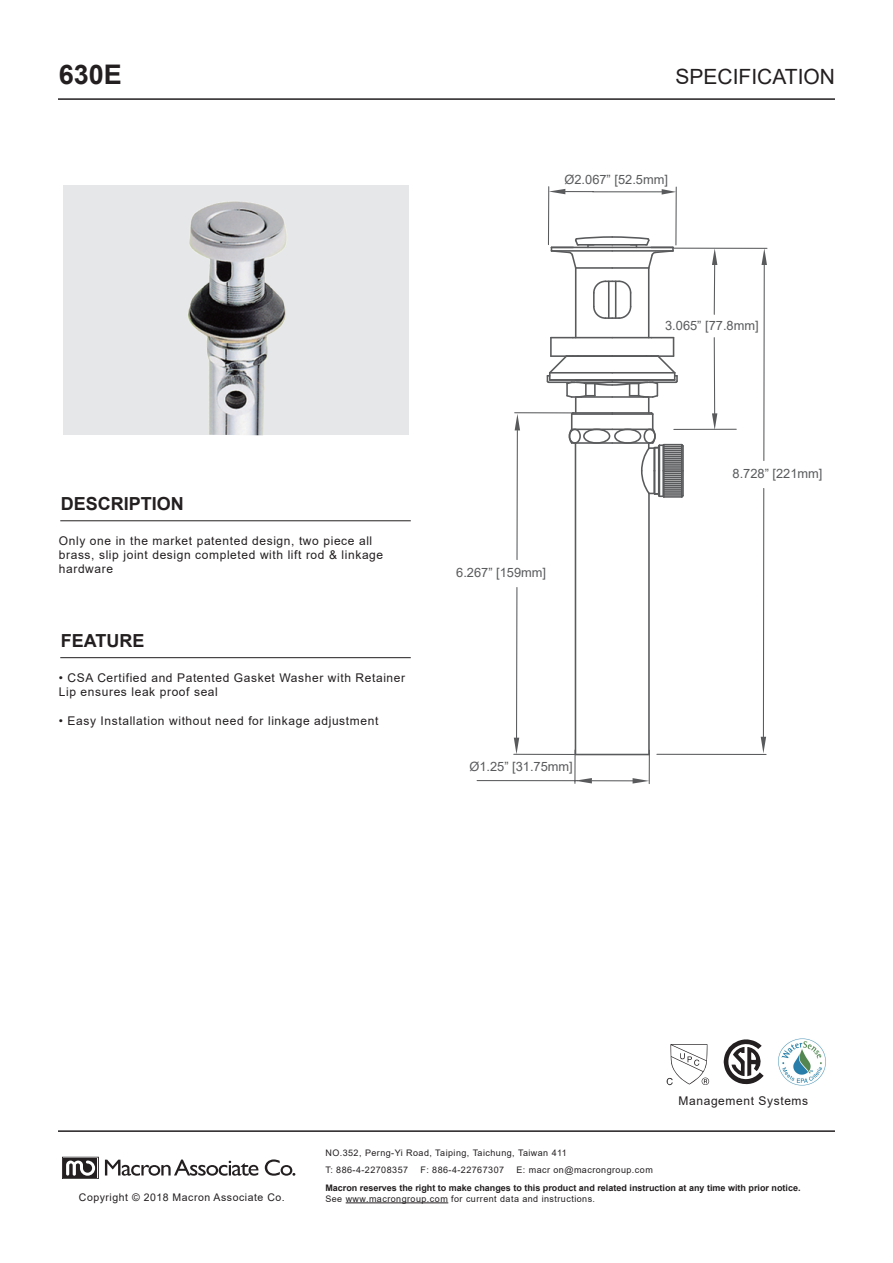
<style>
.page{position:relative;width:893px;height:1263px;background:#fff}
.page>*{position:absolute;margin:0;border:0;box-sizing:border-box;transform-origin:0 0}
.t1{font:700 27px "Arial";color:#231f20}
.t2{font:21px "Arial";color:#231f20}
.t3{font:700 18px "Arial";color:#231f20}
.t4{font:12.9px "Arial";color:#595a5c}
.t5{font:12px/14.4px "Arial";letter-spacing:.05em;color:#231f20}
.t6{font:10.5px "Arial";letter-spacing:.05em;color:#231f20}
.t7{font:9px/16.6px "Arial";letter-spacing:.05em;color:#231f20}
.t8{font:700 9px "Arial";color:#231f20}
</style>
<div class="page">
<div style="left:63px;top:185px;width:345px;height:250px;background:#e6e7e9"></div>
<svg style="left:105px;top:1159px;width:153px;height:17px"></svg>
<svg style="left:265px;top:1159px;width:30px;height:17px"></svg>
<svg style="left:62px;top:1157px;width:37px;height:22px"></svg>
<hr style="left:346px;top:1202px;width:102px;height:1px;background:#231f20">
<hr style="left:58px;top:98px;width:777px;height:2px;background:#231f20">
<hr style="left:58px;top:1130px;width:777px;height:2px;background:#231f20">
<hr style="left:60px;top:520px;width:351px;height:1px;background:#231f20">
<hr style="left:60px;top:657px;width:351px;height:1px;background:#231f20">
<svg style="left:724px;top:1039px;width:40px;height:45px"></svg>
<img style="left:778px;top:1038px;width:48px;height:48px">
<svg style="left:667px;top:1044px;width:42px;height:41px"></svg>
<img style="left:188px;top:201px;width:99px;height:235px">
<hr style="left:516px;top:430px;width:2px;height:130px;background:#595a5c">
<hr style="left:516px;top:587px;width:1px;height:151px;background:#595a5c">
<hr style="left:515px;top:412px;width:59px;height:1px;background:#595a5c">
<hr style="left:514px;top:754px;width:61px;height:1px;background:#595a5c">
<svg style="left:514px;top:738px;width:5px;height:16px"></svg>
<svg style="left:515px;top:414px;width:5px;height:16px"></svg>
<hr style="left:763px;top:488px;width:1px;height:249px;background:#595a5c">
<hr style="left:763px;top:265px;width:2px;height:196px;background:#595a5c">
<hr style="left:657px;top:754px;width:109px;height:1px;background:#595a5c">
<hr style="left:674px;top:248px;width:93px;height:1px;background:#595a5c">
<svg style="left:761px;top:248px;width:6px;height:17px"></svg>
<hr style="left:714px;top:265px;width:1px;height:49px;background:#595a5c">
<svg style="left:712px;top:248px;width:5px;height:17px"></svg>
<hr style="left:674px;top:429px;width:62px;height:1px;background:#595a5c">
<hr style="left:714px;top:338px;width:1px;height:77px;background:#595a5c">
<svg style="left:712px;top:413px;width:5px;height:17px"></svg>
<svg style="left:761px;top:737px;width:5px;height:16px"></svg>
<hr style="left:649px;top:750px;width:1px;height:34px;background:#595a5c">
<hr style="left:574px;top:750px;width:2px;height:33px;background:#595a5c">
<hr style="left:592px;top:780px;width:43px;height:1px;background:#595a5c">
<hr style="left:477px;top:780px;width:101px;height:1px;background:#595a5c">
<svg style="left:633px;top:778px;width:16px;height:5px"></svg>
<svg style="left:575px;top:778px;width:17px;height:5px"></svg>
<hr style="left:548px;top:187px;width:1px;height:58px;background:#595a5c">
<hr style="left:675px;top:187px;width:2px;height:58px;background:#595a5c">
<hr style="left:593px;top:191px;width:69px;height:1px;background:#595a5c">
<svg style="left:549px;top:189px;width:44px;height:5px"></svg>
<svg style="left:662px;top:189px;width:14px;height:6px"></svg>
<hr style="left:575px;top:443px;width:1px;height:311px;background:#595a5c">
<hr style="left:648px;top:493px;width:2px;height:261px;background:#595a5c">
<hr style="left:575px;top:754px;width:74px;height:1px;background:#595a5c">
<hr style="left:575px;top:268px;width:1px;height:70px;background:#595a5c">
<hr style="left:648px;top:268px;width:1px;height:70px;background:#595a5c">
<svg style="left:593px;top:280px;width:39px;height:39px"></svg>
<svg style="left:550px;top:236px;width:125px;height:34px"></svg>
<svg style="left:546px;top:337px;width:139px;height:162px"></svg>
<h1 class="t1" style="left:59px;top:56px;width:65px">630E</h1>
<h2 class="t2" style="left:676px;top:63px;width:161px">SPECIFICATION</h2>
<p class="t4" style="left:564px;top:170px;width:105px">Ø2.067” [52.5mm]</p>
<p class="t4" style="left:665px;top:316px;width:95px">3.065” [77.8mm]</p>
<h3 class="t3" style="left:61px;top:491px;width:125px">DESCRIPTION</h3>
<p class="t5" style="left:59px;top:533px;width:326px">Only one in the market patented design, two piece all brass, slip joint design completed with lift rod &amp; linkage hardware</p>
<h3 class="t3" style="left:61px;top:628px;width:85px">FEATURE</h3>
<p class="t5" style="left:59px;top:670px;width:348px">• CSA Certified and Patented Gasket Washer with Retainer<br>Lip ensures leak proof seal</p>
<p class="t5" style="left:59px;top:713px;width:321px">• Easy Installation without need for linkage adjustment</p>
<p class="t4" style="left:456px;top:563px;width:91px">6.267” [159mm]</p>
<p class="t4" style="left:469px;top:758px;width:105px">Ø1.25” [31.75mm]</p>
<p class="t4" style="left:732px;top:464px;width:91px">8.728” [221mm]</p>
<p class="t5" style="left:679px;top:1093px;width:131px">Management Systems</p>
<p class="t7" style="left:325px;top:1145px;width:243px">NO.352, Perng-Yi Road, Taiping, Taichung, Taiwan 411<br>T: 886-4-22708357</p>
<p class="t7" style="left:420px;top:1161px;width:85px">F: 886-4-22767307</p>
<p class="t7" style="left:516px;top:1161px;width:138px">E: macr on@macrongroup.com</p>
<p class="t8" style="left:325px;top:1181px;width:477px">Macron reserves the right to make changes to this product and related instruction at any time with prior notice.</p>
<p class="t6" style="left:79px;top:1190px;width:207px">Copyright © 2018 Macron Associate Co.</p>
<p class="t7" style="left:325px;top:1190px;width:271px">See www.macrongroup.com for current data and instructions.</p>
</div>
